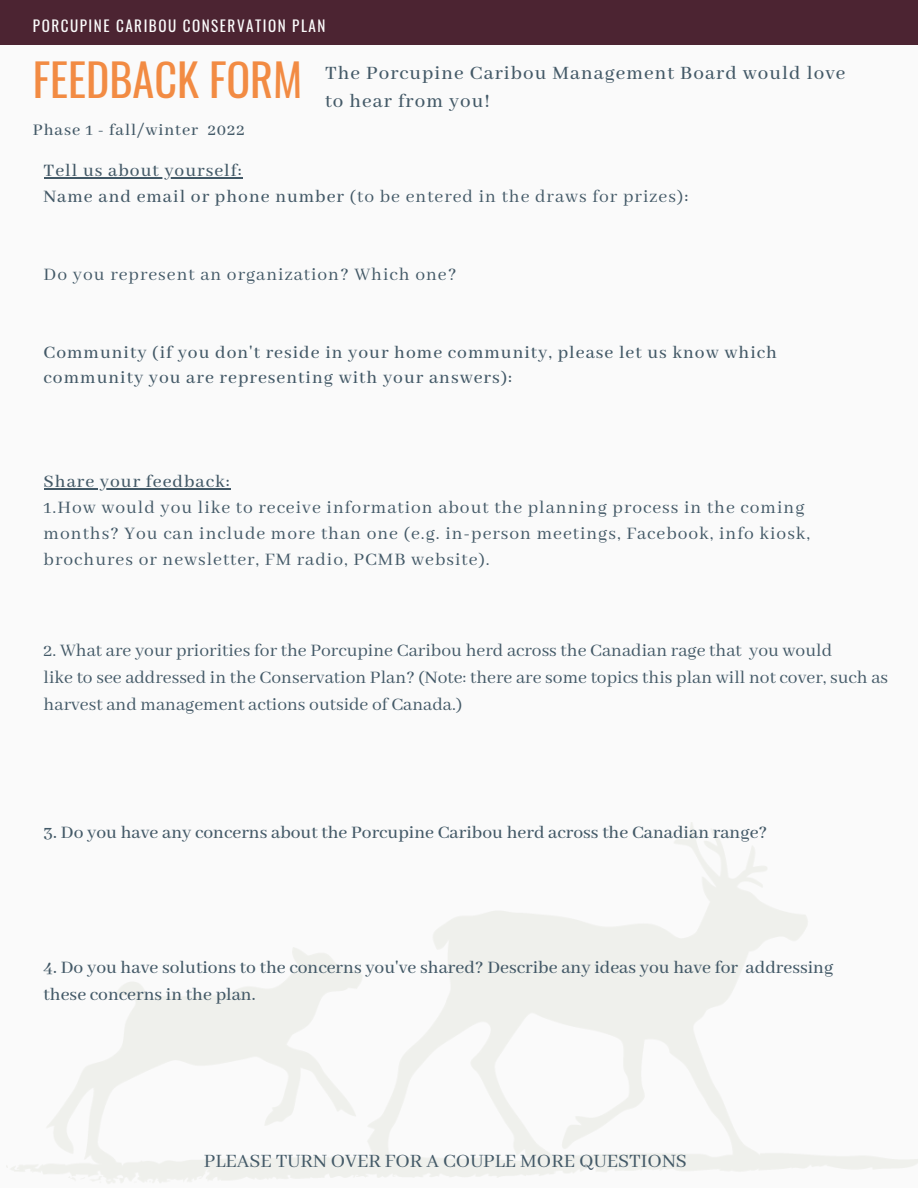
<style>
.page{position:relative;width:918px;height:1188px;background:#fafafa}
.page>*{position:absolute;margin:0;border:0;box-sizing:border-box;transform-origin:0 0}
.t1{font:44.25px "Oswald";color:#f28b43}
.t2{font:500 21px/28.2px "Abhaya Libre";letter-spacing:.05em;color:#435967}
.t3{font:21px "Abhaya Libre";color:#435967}
.t4{font:19.5px/25.8px "Abhaya Libre";letter-spacing:.05em;color:#435967}
.t5{font:19.5px/27px "Abhaya Libre";color:#435967}
.t6{font:500 19.5px/25.8px "Abhaya Libre";letter-spacing:.05em;color:#435967}
.t7{font:500 19.5px/27px "Abhaya Libre";color:#435967}
.t8{font:500 18px "Abhaya Libre";letter-spacing:.05em;color:#435967}
.t9{font:15.15px "Oswald";letter-spacing:.1em;color:#fafafa}
.s1{font-weight:400}
</style>
<div class="page">
<div style="left:0;top:0;width:918px;height:45px;background:#4c2432"></div>
<hr style="left:44px;top:178px;width:199px;height:1px;background:#435967">
<hr style="left:44px;top:488px;width:187px;height:1px;background:#435967">
<p class="t9" style="left:33px;top:13px;width:294px">PORCUPINE CARIBOU CONSERVATION PLAN</p>
<h1 class="t1" style="left:33px;top:40px;width:271px">FEEDBACK FORM</h1>
<p class="t8" style="left:33px;top:120px;width:213px">Phase 1 - fall/winter 2022</p>
<p class="t2" style="left:325px;top:59px;width:522px">The Porcupine Caribou Management Board would love to hear from you!</p>
<p class="t6" style="left:44px;top:159px;width:646px">Tell us about yourself:<br>Name and email or phone number <span class="s1">(to be entered in the draws for prizes)</span>:</p>
<p class="t4" style="left:44px;top:262px;width:414px">Do you represent an organization? Which one?</p>
<p class="t6" style="left:44px;top:340px;width:735px">Community (if you don't reside in your home community, please let us know which community you are representing with your answers):</p>
<p class="t6" style="left:44px;top:469px;width:187px">Share your feedback:</p>
<p class="t4" style="left:44px;top:495px;width:768px">1.How would you like to receive information about the planning process in the coming months? You can include more than one (e.g. in-person meetings, Facebook, info kiosk, brochures or newsletter, FM radio, PCMB website).</p>
<p class="t5" style="left:44px;top:638px;width:846px">2. What are your priorities for the Porcupine Caribou herd across the Canadian rage that you would<br>like to see addressed in the Conservation Plan? (Note: there are some topics this plan will not cover, such as harvest and management actions outside of Canada.)</p>
<p class="t7" style="left:44px;top:820px;width:725px">3. Do you have any concerns about the Porcupine Caribou herd across the Canadian range?</p>
<p class="t7" style="left:44px;top:955px;width:791px">4. Do you have solutions to the concerns you've shared? Describe any ideas you have for addressing these concerns in the plan.</p>
<p class="t3" style="left:204px;top:1150px;width:484px">PLEASE TURN OVER FOR A COUPLE MORE QUESTIONS</p>
</div>
